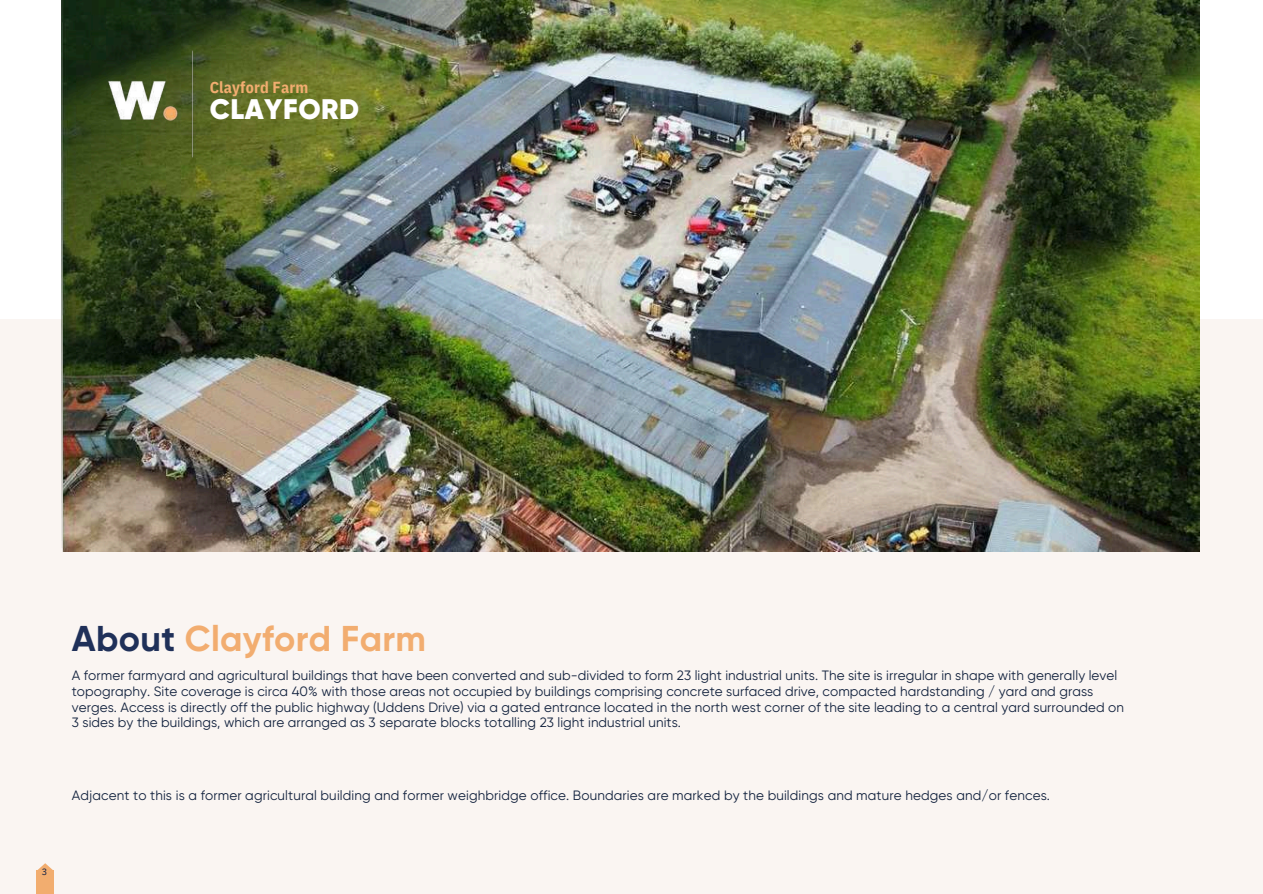
<style>
.page{position:relative;width:1263px;height:894px;background:#fff}
.page>*{position:absolute;margin:0;border:0;box-sizing:border-box;transform-origin:0 0}
.t1{font:700 35.85px "Gilroy";letter-spacing:.01em;color:#f2ad70}
.t2{font:28.2px "Anonymous";letter-spacing:.02em;color:#fff}
.t3{font:700 16.05px "IBM Plex Sans Cond";letter-spacing:.01em;color:#f2ad70}
.t4{font:13.5px/15.8px "Gilroy";letter-spacing:.005em;color:#11213d}
.t5{font:9.3px "IBM Plex Sans";color:#122145}
.s1{color:#1f3059}
</style>
<div class="page">
<div style="left:0;top:0;width:1263px;height:893px;background:#faf5f2"></div>
<div style="left:0;top:0;width:1263px;height:318px;background:#fff"></div>
<div style="left:37px;top:870px;width:17px;height:23px;background:#f2ad6f"></div>
<svg style="left:38px;top:863px;width:15px;height:7px"></svg>
<img style="left:61px;top:0;width:1139px;height:551px">
<img style="left:100px;top:44px;width:101px;height:120px">
<p class="t3" style="left:210px;top:74px;width:100px">Clayford Farm</p>
<h2 class="t2" style="left:210px;top:96px;width:151px">CLAYFORD</h2>
<h1 class="t1" style="left:72px;top:615px;width:356px"><span class="s1">About</span> Clayford Farm</h1>
<p class="t4" style="left:72px;top:667px;width:1054px">A former farmyard and agricultural buildings that have been converted and sub-divided to form 23 light industrial units. The site is irregular in shape with generally level topography. Site coverage is circa 40% with those areas not occupied by buildings comprising concrete surfaced drive, compacted hardstanding / yard and grass verges. Access is directly off the public highway (Uddens Drive) via a gated entrance located in the north west corner of the site leading to a central yard surrounded on 3 sides by the buildings, which are arranged as 3 separate blocks totalling 23 light industrial units.</p>
<p class="t4" style="left:72px;top:786px;width:980px">Adjacent to this is a former agricultural building and former weighbridge office. Boundaries are marked by the buildings and mature hedges and/or fences.</p>
<p class="t5" style="left:42px;top:864px;width:7px">3</p>
</div>
